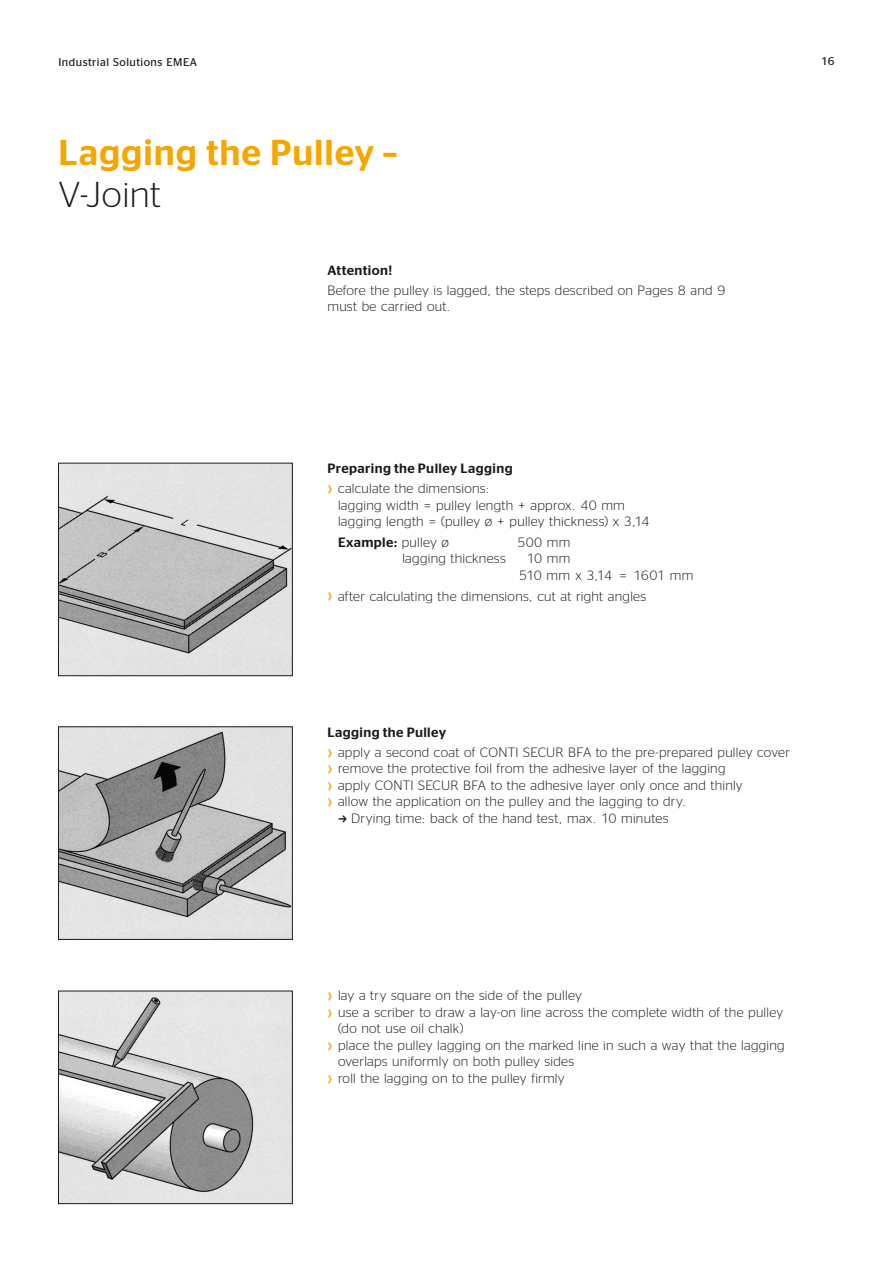
<style>
.page{position:relative;width:893px;height:1263px;background:#fff}
.page>*{position:absolute;margin:0;border:0;box-sizing:border-box;transform-origin:0 0}
.t1{font:500 36px "Continental Stag Sans LCG";letter-spacing:.025em;color:#f7a600}
.t2{font:300 36px "Continental Stag Sans LCG";letter-spacing:.015em;color:#1a1a18}
.t3{font:300 13.5px/16.5px "Continental Stag Sans LCG";letter-spacing:.02em;color:#1a1a18}
.t4{font:500 13.5px "Continental Stag Sans LCG";letter-spacing:.03em;color:#1a1a18}
.t5{font:300 13.5px/16.5px "Continental Stag Sans LCG";letter-spacing:-.03em;color:#1a1a18}
.t6{font:11.25px "Continental Stag Sans LCG";letter-spacing:.04em;color:#1a1a18}
.s1{font-weight:300}
</style>
<div class="page">
<img style="left:60px;top:465px;width:231px;height:209px">
<div style="left:58px;top:463px;width:235px;height:213px;border:1px solid #1a1a18"></div>
<img style="left:60px;top:728px;width:231px;height:210px">
<div style="left:58px;top:726px;width:235px;height:214px;border:1px solid #1a1a18"></div>
<img style="left:60px;top:993px;width:231px;height:209px">
<div style="left:58px;top:991px;width:235px;height:213px;border:1px solid #1a1a18"></div>
<p class="t6" style="left:58px;top:54px;width:140px">Industrial Solutions EMEA</p>
<h1 class="t1" style="left:58px;top:127px;width:341px">Lagging the Pulley –</h1>
<h1 class="t2" style="left:58px;top:170px;width:104px">V-Joint</h1>
<p class="t4" style="left:327px;top:260px;width:66px">Attention!</p>
<p class="t3" style="left:327px;top:281px;width:399px">Before the pulley is lagged, the steps described on Pages 8 and 9 must be carried out.</p>
<p class="t6" style="left:821px;top:54px;width:15px">16</p>
<p class="t4" style="left:327px;top:459px;width:187px">Preparing the Pulley Lagging</p>
<p class="t3" style="left:338px;top:479px;width:313px">calculate the dimensions:<br>lagging width = pulley length + approx. 40 mm lagging length = (pulley ø + pulley thickness) x 3,14</p>
<p class="t4" style="left:338px;top:532px;width:112px">Example: <span class="s1">pulley ø</span></p>
<p class="t3" style="left:518px;top:533px;width:54px">500 mm</p>
<p class="t3" style="left:402px;top:549px;width:105px">lagging thickness</p>
<p class="t5" style="left:519px;top:549px;width:176px;text-indent:8px">10 mm<br>510 mm x 3,14 = 1601 mm</p>
<p class="t3" style="left:338px;top:586px;width:310px">after calculating the dimensions, cut at right angles</p>
<p class="t4" style="left:327px;top:722px;width:120px">Lagging the Pulley</p>
<p class="t3" style="left:338px;top:743px;width:453px">apply a second coat of CONTI SECUR BFA to the pre-prepared pulley cover</p>
<p class="t3" style="left:338px;top:759px;width:389px">remove the protective foil from the adhesive layer of the lagging</p>
<p class="t3" style="left:338px;top:776px;width:406px">apply CONTI SECUR BFA to the adhesive layer only once and thinly</p>
<p class="t3" style="left:338px;top:792px;width:350px">allow the application on the pulley and the lagging to dry.</p>
<p class="t3" style="left:351px;top:809px;width:319px">Drying time: back of the hand test, max. 10 minutes</p>
<p class="t3" style="left:338px;top:986px;width:448px">lay a try square on the side of the pulley<br>use a scriber to draw a lay-on line across the complete width of the pulley (do not use oil chalk)<br>place the pulley lagging on the marked line in such a way that the lagging overlaps uniformly on both pulley sides<br>roll the lagging on to the pulley firmly</p>
</div>
